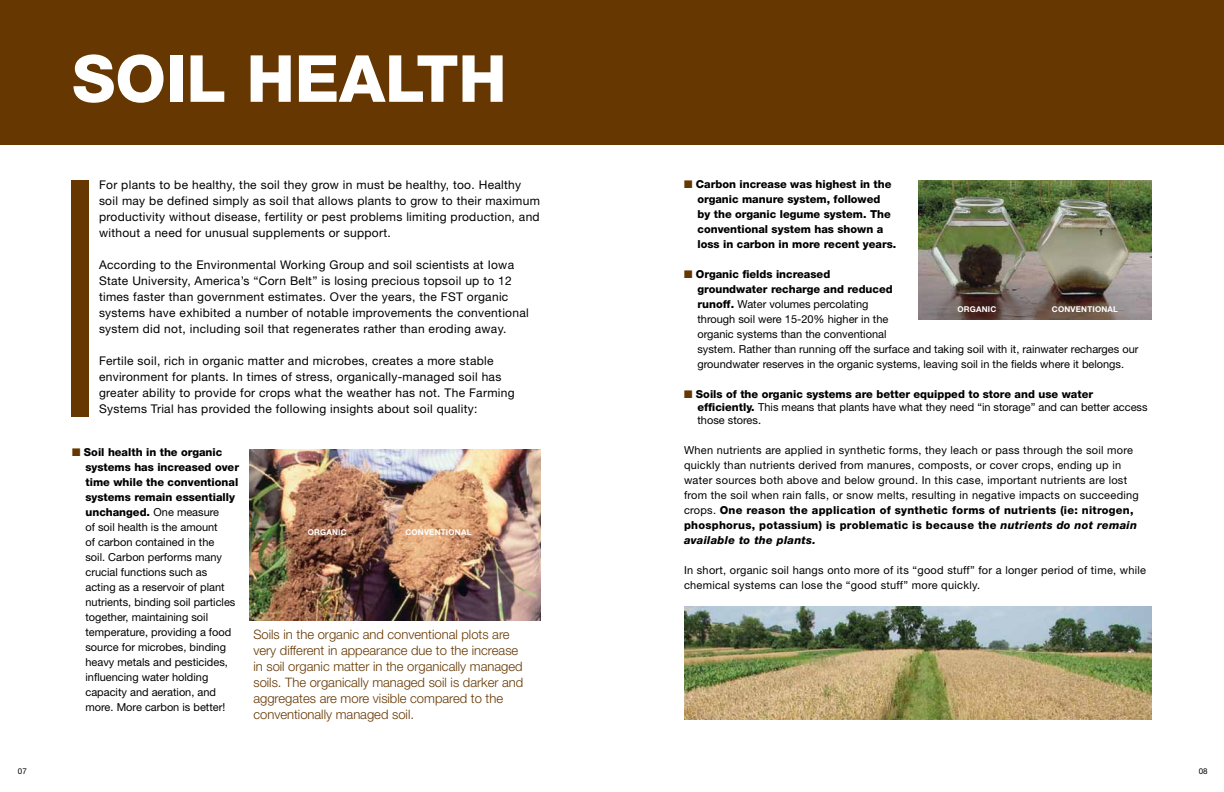
<style>
.page{position:relative;width:1224px;height:792px;background:#fff}
.page>*{position:absolute;margin:0;border:0;box-sizing:border-box;transform-origin:0 0}
.t1{font:800 65px "Helvetica Neue";color:#fff}
.t2{font:300 13px/16px "Helvetica Neue";color:#663700}
.t3{font:12px/16px "Helvetica Neue";letter-spacing:.025em;color:#000}
.t4{font:11px/15px "Helvetica Neue";color:#000}
.t5{font:11px/15px "Helvetica Neue";letter-spacing:.025em;color:#000}
.t6{font:800 11px/15px "Helvetica Neue";color:#000}
.t7{font:700 8px "Helvetica Neue";letter-spacing:.025em;color:#fff}
.t8{font:8px "Helvetica Neue";color:#000}
.s1{color:#663700}
.s2{font-weight:800}
.s3{font-weight:800;font-style:italic}
</style>
<div class="page">
<div style="left:0;top:0;width:1224px;height:144px;background:#663700"></div>
<img style="left:918px;top:180px;width:234px;height:140px">
<div style="left:72px;top:180px;width:18px;height:237px;background:#663700"></div>
<img style="left:684px;top:606px;width:468px;height:114px">
<img style="left:250px;top:450px;width:290px;height:171px">
<p class="t8" style="left:18px;top:766px;width:10px">07</p>
<h1 class="t1" style="left:72px;top:40px;width:218px">SOIL HEALTH</h1>
<p class="t3" style="left:99px;top:177px;width:442px">For plants to be healthy, the soil they grow in must be healthy, too. Healthy soil may be defined simply as soil that allows plants to grow to their maximum productivity without disease, fertility or pest problems limiting production, and without a need for unusual supplements or support.</p>
<p class="t3" style="left:99px;top:257px;width:431px">According to the Environmental Working Group and soil scientists at Iowa State University, America’s “Corn Belt” is losing precious topsoil up to 12 times faster than government estimates. Over the years, the FST organic systems have exhibited a number of notable improvements the conventional system did not, including soil that regenerates rather than eroding away.</p>
<p class="t3" style="left:99px;top:353px;width:417px">Fertile soil, rich in organic matter and microbes, creates a more stable environment for plants. In times of stress, organically-managed soil has greater ability to provide for crops what the weather has not. The Farming Systems Trial has provided the following insights about soil quality:</p>
<p class="t4" style="left:85px;top:445px;width:155px;text-indent:-13px"><span class="s1">■</span> <span class="s2">Soil health in the organic systems has increased over time while the conventional systems remain essentially unchanged.</span> One measure<br>of soil health is the amount<br>of carbon contained in the<br>soil. Carbon performs many crucial functions such as acting as a reservoir of plant nutrients, binding soil particles together, maintaining soil temperature, providing a food source for microbes, binding heavy metals and pesticides, influencing water holding capacity and aeration, and more. More carbon is better!</p>
<p class="t7" style="left:308px;top:527px;width:40px">ORGANIC</p>
<p class="t7" style="left:405px;top:527px;width:68px">CONVENTIONAL</p>
<p class="t2" style="left:253px;top:626px;width:271px">Soils in the organic and conventional plots are very different in appearance due to the increase in soil organic matter in the organically managed soils. The organically managed soil is darker and aggregates are more visible compared to the conventionally managed soil.</p>
<p class="t6" style="left:697px;top:177px;width:200px;text-indent:-13px"><span class="s1">■</span> Carbon increase was highest in the organic manure system, followed<br>by the organic legume system. The conventional system has shown a loss in carbon in more recent years.</p>
<p class="t4" style="left:697px;top:267px;width:442px;text-indent:-13px"><span class="s1">■</span> <span class="s2">Organic fields increased<br>groundwater recharge and reduced<br>runoff.</span> Water volumes percolating<br>through soil were 15-20% higher in the<br>organic systems than the conventional<br>system. Rather than running off the surface and taking soil with it, rainwater recharges our groundwater reserves in the organic systems, leaving soil in the fields where it belongs.</p>
<p class="t4" style="left:697px;top:388px;width:452px;line-height:13px;text-indent:-13px"><span class="s1">■</span> <span class="s2">Soils of the organic systems are better equipped to store and use water efficiently.</span> This means that plants have what they need “in storage” and can better access those stores.</p>
<p class="t5" style="left:684px;top:443px;width:456px">When nutrients are applied in synthetic forms, they leach or pass through the soil more quickly than nutrients derived from manures, composts, or cover crops, ending up in water sources both above and below ground. In this case, important nutrients are lost from the soil when rain falls, or snow melts, resulting in negative impacts on succeeding crops. <span class="s2">One reason the application of synthetic forms of nutrients (ie: nitrogen, phosphorus, potassium) is problematic is because the</span> <span class="s3">nutrients do not remain available to the plants.</span></p>
<p class="t5" style="left:684px;top:563px;width:464px">In short, organic soil hangs onto more of its “good stuff” for a longer period of time, while chemical systems can lose the “good stuff” more quickly.</p>
<p class="t7" style="left:957px;top:304px;width:40px">ORGANIC</p>
<p class="t7" style="left:1052px;top:304px;width:68px">CONVENTIONAL</p>
<p class="t8" style="left:1199px;top:766px;width:10px">08</p>
</div>
